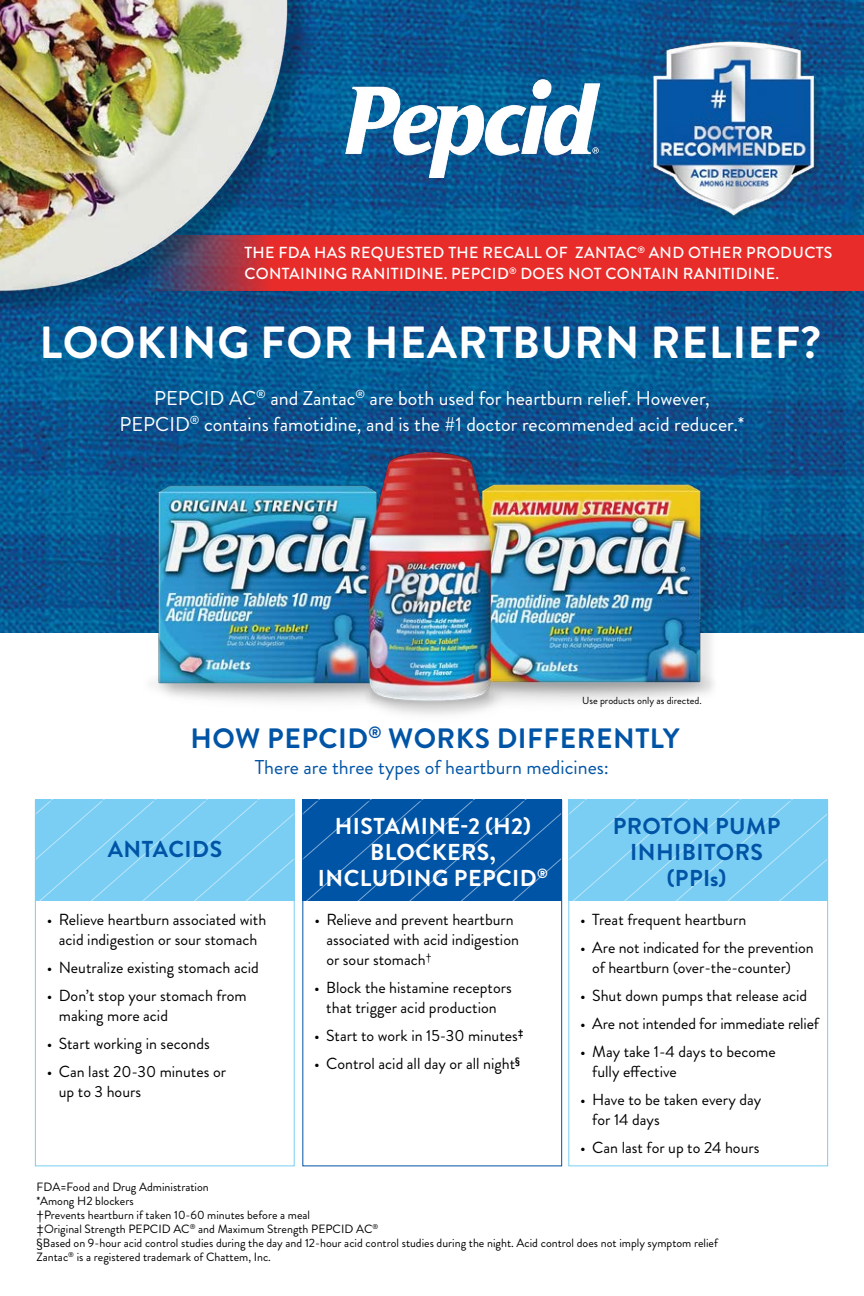
<style>
.page{position:relative;width:864px;height:1296px;background:#fff}
.page>*{position:absolute;margin:0;border:0;box-sizing:border-box;transform-origin:0 0}
.t1{font:700 45px "Brandon Grotesque";letter-spacing:.02em;color:#fff}
.t2{font:700 28px "Brandon Grotesque";letter-spacing:.02em;color:#0054a6}
.t3{font:700 23px/26px "Brandon Grotesque";letter-spacing:.02em;color:#fff;text-align:center}
.t4{font:700 23px/26px "Brandon Grotesque";letter-spacing:.02em;color:#0054a6;text-align:center}
.t5{font:20px/26px "Brandon Grotesque";color:#fff;text-align:center}
.t6{font:20px "Brandon Grotesque";color:#0054a6}
.t7{font:16px/20px "Brandon Grotesque";color:#000}
.t8{font:500 16px/21px "Brandon Grotesque";letter-spacing:.02em;color:#fff}
.t9{font:12px/14px "Brandon Grotesque";color:#000}
.t10{font:10.2px "Brandon Grotesque";color:#000}
</style>
<div class="page">
<img style="left:0;top:0;width:864px;height:632px">
<div style="left:146px;top:239px;width:718px;height:77px;background:#000;opacity:.06"></div>
<div style="left:144px;top:235px;width:720px;height:56px;background:#e82c2a"></div>
<img style="left:345px;top:80px;width:254px;height:98px">
<img style="left:628px;top:4px;width:213px;height:231px">
<img style="left:127px;top:440px;width:633px;height:275px">
<div style="left:37px;top:802px;width:256px;height:99px;background:#7acdf3"></div>
<div style="left:304px;top:802px;width:256px;height:99px;background:#0054a6"></div>
<div style="left:570px;top:802px;width:256px;height:99px;background:#7acdf3"></div>
<div style="left:35px;top:800px;width:260px;height:366px;border:1px solid #7acdf3"></div>
<div style="left:302px;top:800px;width:260px;height:366px;border:1px solid #0054a6"></div>
<div style="left:568px;top:800px;width:260px;height:366px;border:1px solid #7acdf3"></div>
<div style="left:0;top:0;width:312px;height:316px;background:#000;opacity:.25"></div>
<img style="left:0;top:0;width:302px;height:305px">
<p class="t8" style="left:244px;top:242px;width:590px">THE FDA HAS REQUESTED THE RECALL OF ZANTAC<sup>®</sup> AND OTHER PRODUCTS<br>CONTAINING RANITIDINE. PEPCID<sup>®</sup> DOES NOT CONTAIN RANITIDINE.</p>
<h1 class="t1" style="left:39px;top:311px;width:783px">LOOKING FOR HEARTBURN RELIEF?</h1>
<p class="t5" style="left:120px;top:385px;width:626px">PEPCID AC<sup>®</sup> and Zantac<sup>®</sup> are both used for heartburn relief. However,<br>PEPCID<sup>®</sup> contains famotidine, and is the #1 doctor recommended acid reducer.*</p>
<p class="t10" style="left:582px;top:693px;width:121px">Use products only as directed.</p>
<h2 class="t2" style="left:190px;top:718px;width:491px">HOW PEPCID<sup>®</sup> WORKS DIFFERENTLY</h2>
<p class="t6" style="left:255px;top:753px;width:356px">There are three types of heartburn medicines:</p>
<h3 class="t4" style="left:108px;top:836px;width:116px">ANTACIDS</h3>
<p class="t7" style="left:47px;top:910px;width:221px;text-align:center">• Relieve heartburn associated with acid indigestion or sour stomach</p>
<p class="t7" style="left:47px;top:958px;width:214px">• Neutralize existing stomach acid</p>
<p class="t7" style="left:59px;top:986px;width:189px;text-indent:-12px">• Don’t stop your stomach from making more acid</p>
<p class="t7" style="left:47px;top:1034px;width:164px">• Start working in seconds</p>
<p class="t7" style="left:59px;top:1062px;width:169px;text-indent:-12px">• Can last 20-30 minutes or up to 3 hours</p>
<h3 class="t3" style="left:318px;top:813px;width:232px">HISTAMINE-2 (H2)<br>BLOCKERS,<br>INCLUDING PEPCID<sup>®</sup></h3>
<p class="t7" style="left:326px;top:910px;width:194px;text-indent:-12px">• Relieve and prevent heartburn associated with acid indigestion or sour stomach<sup>†</sup></p>
<p class="t7" style="left:314px;top:978px;width:199px;text-align:center">• Block the histamine receptors that trigger acid production</p>
<p class="t7" style="left:314px;top:1026px;width:211px">• Start to work in 15-30 minutes<sup>‡</sup></p>
<p class="t7" style="left:314px;top:1054px;width:207px">• Control acid all day or all night<sup>§</sup></p>
<h3 class="t4" style="left:613px;top:813px;width:169px">PROTON PUMP<br>INHIBITORS (PPIs)</h3>
<p class="t7" style="left:580px;top:910px;width:168px">• Treat frequent heartburn</p>
<p class="t7" style="left:592px;top:938px;width:223px;text-indent:-12px">• Are not indicated for the prevention of heartburn (over-the-counter)</p>
<p class="t7" style="left:580px;top:986px;width:228px">• Shut down pumps that release acid</p>
<p class="t7" style="left:580px;top:1014px;width:240px">• Are not intended for immediate relief</p>
<p class="t7" style="left:592px;top:1042px;width:185px;text-indent:-12px">• May take 1-4 days to become fully effective</p>
<p class="t7" style="left:592px;top:1090px;width:170px;text-indent:-12px">• Have to be taken every day for 14 days</p>
<p class="t7" style="left:580px;top:1138px;width:181px">• Can last for up to 24 hours</p>
<p class="t9" style="left:37px;top:1180px;width:683px">FDA=Food and Drug Administration<br>*Among H2 blockers<br>†Prevents heartburn if taken 10-60 minutes before a meal<br>‡Original Strength PEPCID AC<sup>®</sup> and Maximum Strength PEPCID AC<sup>®<br></sup>§Based on 9-hour acid control studies during the day and 12-hour acid control studies during the night. Acid control does not imply symptom relief Zantac<sup>®</sup> is a registered trademark of Chattem, Inc.</p>
</div>
